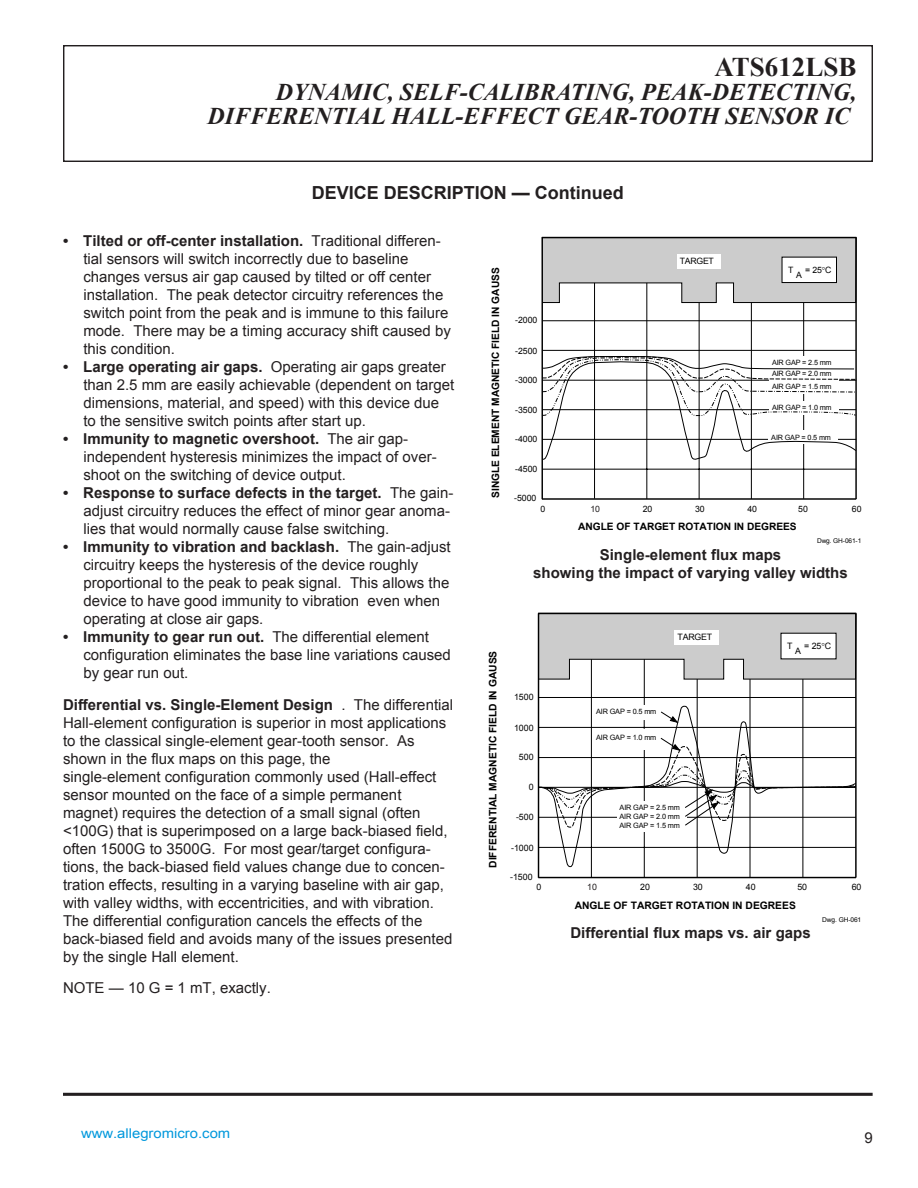
<style>
.page{position:relative;width:918px;height:1188px;background:#fff}
.page>*{position:absolute;margin:0;border:0;box-sizing:border-box;transform-origin:0 0}
.t1{font:700 27px "Times New Roman";color:#231f20}
.t2{font:italic 700 24px/24.2px "Times New Roman";color:#231f20;text-align:right}
.t3{font:700 18px "Arial";color:#231f20}
.t4{font:15px/18px "Arial";color:#231f20}
.t5{font:700 15px/18px "Arial";color:#231f20;text-align:center}
.t6{font:13.5px "Arial";color:#0098dc;scale:1.1 1}
.t7{font:700 10.35px "Arial";color:#000}
.t8{font:700 10.2px "Arial";color:#000}
.t9{font:8.85px "Arial";color:#000}
.t10{font:8.85px "Arial";color:#231f20}
.t11{font:8.7px "Arial";color:#000}
.t12{font:8.7px "Arial";color:#231f20}
.t13{font:7.35px/8.9px "Arial";letter-spacing:-.02em;color:#000;text-align:justify}
.t14{font:7.2px/11.7px "Arial";letter-spacing:-.02em;color:#000}
.t15{font:6.6px "Arial";letter-spacing:-.015em;color:#000}
.s1{font-weight:700}
</style>
<div class="page">
<div style="left:63px;top:45px;width:810px;height:117px;border:1px solid #231f20"></div>
<hr style="left:63px;top:1093px;width:810px;height:3px;background:#231f20">
<hr style="left:803px;top:237px;width:1px;height:262px;background:#000">
<hr style="left:699px;top:238px;width:1px;height:261px;background:#000">
<hr style="left:594px;top:237px;width:1px;height:262px;background:#000">
<hr style="left:751px;top:238px;width:1px;height:261px;background:#000">
<hr style="left:647px;top:238px;width:1px;height:261px;background:#000">
<hr style="left:542px;top:469px;width:314px;height:1px;background:#000">
<hr style="left:542px;top:237px;width:1px;height:262px;background:#000">
<hr style="left:542px;top:498px;width:314px;height:2px;background:#000">
<hr style="left:542px;top:320px;width:314px;height:1px;background:#000">
<hr style="left:855px;top:238px;width:2px;height:261px;background:#000">
<hr style="left:542px;top:350px;width:314px;height:1px;background:#000">
<svg style="left:541px;top:356px;width:316px;height:104px"></svg>
<hr style="left:803px;top:613px;width:1px;height:264px;background:#000">
<hr style="left:697px;top:614px;width:1px;height:264px;background:#000">
<hr style="left:591px;top:613px;width:1px;height:264px;background:#000">
<hr style="left:750px;top:614px;width:1px;height:264px;background:#000">
<hr style="left:644px;top:614px;width:1px;height:264px;background:#000">
<hr style="left:538px;top:613px;width:1px;height:265px;background:#000">
<hr style="left:538px;top:877px;width:318px;height:1px;background:#000">
<hr style="left:538px;top:697px;width:318px;height:1px;background:#000">
<svg style="left:539px;top:706px;width:316px;height:161px"></svg>
<hr style="left:855px;top:614px;width:2px;height:264px;background:#000">
<div style="left:617px;top:801px;width:69px;height:31px;background:#fff"></div>
<div style="left:593px;top:705px;width:70px;height:44px;background:#fff"></div>
<svg style="left:539px;top:712px;width:318px;height:116px"></svg>
<svg style="left:541px;top:237px;width:316px;height:66px"></svg>
<svg style="left:537px;top:613px;width:320px;height:67px"></svg>
<h1 class="t1" style="left:714px;top:48px;width:144px">ATS612LSB</h1>
<h2 class="t2" style="left:207px;top:79px;width:650px">DYNAMIC, SELF-CALIBRATING, PEAK-DETECTING,<br>DIFFERENTIAL HALL-EFFECT GEAR-TOOTH SENSOR IC</h2>
<p class="t3" style="left:312px;top:181px;width:314px">DEVICE DESCRIPTION — Continued</p>
<p class="t4" style="left:83px;top:232px;width:369px;text-indent:-20px"><span class="s1">• Tilted or off-center installation.</span> Traditional differen&shy;tial sensors will switch incorrectly due to baseline changes versus air gap caused by tilted or off center installation. The peak detector circuitry references the switch point from the peak and is immune to this failure mode. There may be a timing accuracy shift caused by this condition.</p>
<p class="t4" style="left:83px;top:358px;width:373px;text-indent:-20px"><span class="s1">• Large operating air gaps.</span> Operating air gaps greater than 2.5 mm are easily achievable (dependent on target dimensions, material, and speed) with this device due to the sensitive switch points after start up.</p>
<p class="t4" style="left:83px;top:430px;width:355px;text-indent:-20px"><span class="s1">• Immunity to magnetic overshoot.</span> The air gap&shy;independent hysteresis minimizes the impact of over&shy;shoot on the switching of device output.</p>
<p class="t4" style="left:83px;top:484px;width:372px;text-indent:-20px"><span class="s1">• Response to surface defects in the target.</span> The gain&shy;adjust circuitry reduces the effect of minor gear anoma&shy;lies that would normally cause false switching.</p>
<p class="t4" style="left:83px;top:538px;width:369px;text-indent:-20px"><span class="s1">• Immunity to vibration and backlash.</span> The gain-adjust circuitry keeps the hysteresis of the device roughly proportional to the peak to peak signal. This allows the device to have good immunity to vibration even when operating at close air gaps.</p>
<p class="t4" style="left:83px;top:628px;width:369px;text-indent:-20px"><span class="s1">• Immunity to gear run out.</span> The differential element configuration eliminates the base line variations caused by gear run out.</p>
<p class="t4" style="left:63px;top:695px;width:392px"><span class="s1">Differential vs. Single-Element Design</span> . The differential Hall-element configuration is superior in most applications to the classical single-element gear-tooth sensor. As shown in the flux maps on this page, the<br>single-element configuration commonly used (Hall-effect sensor mounted on the face of a simple permanent magnet) requires the detection of a small signal (often &lt;100G) that is superimposed on a large back-biased field, often 1500G to 3500G. For most gear/target configura&shy;tions, the back-biased field values change due to concen&shy;tration effects, resulting in a varying baseline with air gap, with valley widths, with eccentricities, and with vibration.<br>The differential configuration cancels the effects of the back-biased field and avoids many of the issues presented by the single Hall element.</p>
<p class="t4" style="left:63px;top:979px;width:209px">NOTE — 10 G = 1 mT, exactly.</p>
<p class="t11" style="left:680px;top:255px;width:36px">TARGET</p>
<p class="t11" style="left:788px;top:264px;width:7px">T</p>
<p class="t11" style="left:805px;top:264px;width:28px">= 25 C</p>
<p class="t11" style="left:796px;top:269px;width:7px">A</p>
<p class="t8" style="left:489px;top:498px;width:232px;rotate:-90deg">SINGLE ELEMENT MAGNETIC FIELD IN GAUSS</p>
<p class="t11" style="left:515px;top:315px;width:24px">-2000</p>
<p class="t11" style="left:515px;top:345px;width:24px">-2500</p>
<p class="t14" style="left:772px;top:356px;width:61px">AIR GAP = 2.5 mm<br>AIR GAP = 2.0 mm</p>
<p class="t11" style="left:515px;top:374px;width:24px">-3000</p>
<p class="t14" style="left:772px;top:381px;width:61px">AIR GAP = 1.5 mm</p>
<p class="t14" style="left:772px;top:401px;width:61px">AIR GAP = 1.0 mm</p>
<p class="t11" style="left:515px;top:404px;width:24px">-3500</p>
<p class="t14" style="left:771px;top:431px;width:61px">AIR GAP = 0.5 mm</p>
<p class="t11" style="left:515px;top:433px;width:24px">-4000</p>
<p class="t11" style="left:515px;top:464px;width:24px">-4500</p>
<p class="t11" style="left:514px;top:493px;width:24px">-5000</p>
<p class="t11" style="left:540px;top:503px;width:6px">0</p>
<p class="t12" style="left:590px;top:503px;width:11px">10</p>
<p class="t11" style="left:643px;top:503px;width:11px">20</p>
<p class="t11" style="left:695px;top:503px;width:11px">30</p>
<p class="t11" style="left:852px;top:503px;width:11px">60</p>
<p class="t11" style="left:747px;top:503px;width:11px">40</p>
<p class="t11" style="left:798px;top:503px;width:11px">50</p>
<p class="t8" style="left:578px;top:519px;width:220px">ANGLE OF TARGET ROTATION IN DEGREES</p>
<p class="t15" style="left:817px;top:536px;width:46px">Dwg. GH-061-1</p>
<p class="t5" style="left:533px;top:547px;width:316px">Single-element flux maps<br>showing the impact of varying valley widths</p>
<p class="t9" style="left:678px;top:631px;width:36px">TARGET</p>
<p class="t9" style="left:787px;top:640px;width:7px">T</p>
<p class="t9" style="left:804px;top:640px;width:28px">= 25 C</p>
<p class="t9" style="left:795px;top:646px;width:7px">A</p>
<p class="t7" style="left:486px;top:868px;width:219px;rotate:-90deg">DIFFERENTIAL MAGNETIC FIELD IN GAUSS</p>
<p class="t9" style="left:514px;top:691px;width:21px">1500</p>
<p class="t13" style="left:596px;top:707px;width:62px">AIR GAP = 0.5 mm</p>
<p class="t13" style="left:596px;top:733px;width:62px">AIR GAP = 1.0 mm</p>
<p class="t9" style="left:514px;top:722px;width:21px">1000</p>
<p class="t9" style="left:519px;top:751px;width:16px">500</p>
<p class="t9" style="left:529px;top:781px;width:6px">0</p>
<p class="t13" style="left:620px;top:803px;width:62px">AIR GAP = 2.5 mm AIR GAP = 2.0 mm AIR GAP = 1.5 mm</p>
<p class="t9" style="left:516px;top:811px;width:19px">-500</p>
<p class="t9" style="left:511px;top:842px;width:24px">-1000</p>
<p class="t9" style="left:510px;top:871px;width:24px">-1500</p>
<p class="t9" style="left:537px;top:881px;width:6px">0</p>
<p class="t10" style="left:587px;top:881px;width:11px">10</p>
<p class="t9" style="left:640px;top:881px;width:11px">20</p>
<p class="t9" style="left:693px;top:881px;width:11px">30</p>
<p class="t9" style="left:852px;top:881px;width:11px">60</p>
<p class="t9" style="left:746px;top:881px;width:11px">40</p>
<p class="t9" style="left:797px;top:881px;width:11px">50</p>
<p class="t7" style="left:575px;top:898px;width:223px">ANGLE OF TARGET ROTATION IN DEGREES</p>
<p class="t15" style="left:822px;top:915px;width:40px">Dwg. GH-061</p>
<p class="t5" style="left:570px;top:924px;width:242px">Differential flux maps vs. air gaps</p>
<p class="t6" style="left:81px;top:1124px;width:137px">www.allegromicro.com</p>
<p class="t4" style="left:865px;top:1129px;width:10px">9</p>
</div>
